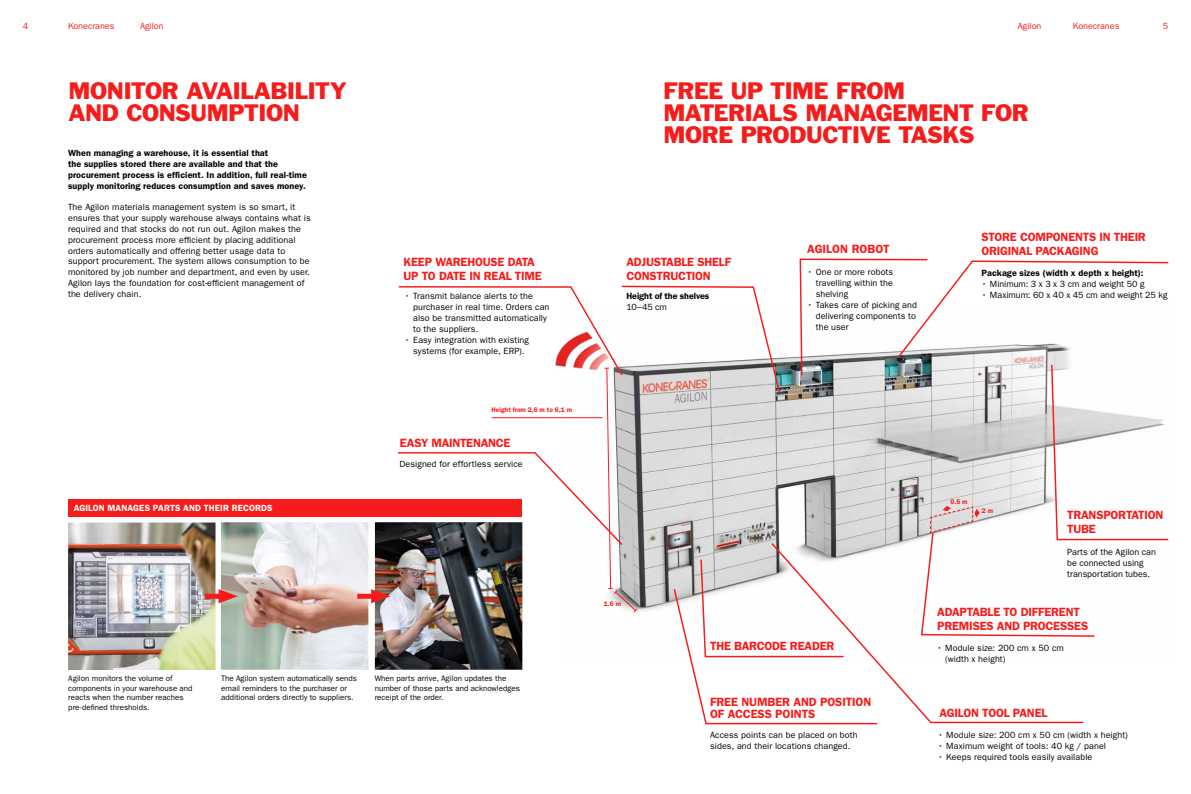
<style>
.page{position:relative;width:1191px;height:794px;background:#fff}
.page>*{position:absolute;margin:0;border:0;box-sizing:border-box;transform-origin:0 0}
.t1{font:22px/22px "Franklin Gothic Std";letter-spacing:-.025em;color:#f71c1c}
.t2{font:600 12px/14px "ITC Franklin Gothic Std";letter-spacing:-.02em;color:#f71c1c}
.t3{font:600 12px "ITC Franklin Gothic Std";color:#f71c1c}
.t4{font:9px/11px "ITC Franklin Gothic Std";letter-spacing:.01em;color:#000}
.t5{font:600 9px/10.8px "ITC Franklin Gothic Std";letter-spacing:.01em;color:#000}
.t6{font:9px "ITC Franklin Gothic Std";color:#f71c1c}
.t7{font:600 9px "ITC Franklin Gothic Std";letter-spacing:.01em;color:#fff}
.t8{font:600 9px "ITC Franklin Gothic Std";letter-spacing:-.01em;color:#000}
.t9{font:8px/9.6px "ITC Franklin Gothic Std";color:#000}
.t10{font:600 6.8px "ITC Franklin Gothic Std";color:#f71c1c}
</style>
<div class="page">
<img style="left:68px;top:522px;width:147px;height:148px">
<div style="left:68px;top:499px;width:454px;height:18px;background:#f71c1c"></div>
<img style="left:221px;top:522px;width:147px;height:147px">
<div style="left:205px;top:594px;width:22px;height:5px;background:#f71c1c"></div>
<svg style="left:218px;top:589px;width:20px;height:14px"></svg>
<img style="left:375px;top:522px;width:21px;height:147px">
<div style="left:357px;top:594px;width:22px;height:5px;background:#f71c1c"></div>
<svg style="left:371px;top:589px;width:19px;height:14px"></svg>
<svg style="left:396px;top:258px;width:773px;height:467px"></svg>
<hr style="left:491px;top:417px;width:112px;height:1px;background:#f71c1c">
<p class="t6" style="left:23px;top:21px;width:7px">4</p>
<p class="t6" style="left:68px;top:21px;width:48px">Konecranes</p>
<p class="t6" style="left:140px;top:21px;width:25px">Agilon</p>
<p class="t6" style="left:1018px;top:21px;width:25px">Agilon</p>
<p class="t6" style="left:1073px;top:21px;width:48px">Konecranes</p>
<h1 class="t1" style="left:69px;top:79px;width:280px">MONITOR AVAILABILITY<br>AND CONSUMPTION</h1>
<h1 class="t1" style="left:663px;top:79px;width:367px">FREE UP TIME FROM<br>MATERIALS MANAGEMENT FOR<br>MORE PRODUCTIVE TASKS</h1>
<p class="t6" style="left:1162px;top:21px;width:7px">5</p>
<p class="t5" style="left:68px;top:148px;width:240px">When managing a warehouse, it is essential that<br>the supplies stored there are available and that the procurement process is efficient. In addition, full real-time supply monitoring reduces consumption and saves money.</p>
<p class="t4" style="left:68px;top:202px;width:244px">The Agilon materials management system is so smart, it ensures that your supply warehouse always contains what is required and that stocks do not run out. Agilon makes the procurement process more efficient by placing additional orders automatically and offering better usage data to support procurement. The system allows consumption to be monitored by job number and department, and even by user.<br>Agilon lays the foundation for cost-efficient management of the delivery chain.</p>
<p class="t7" style="left:74px;top:503px;width:200px">AGILON MANAGES PARTS AND THEIR RECORDS</p>
<h2 class="t2" style="left:403px;top:255px;width:140px">KEEP WAREHOUSE DATA<br>UP TO DATE IN REAL TIME</h2>
<p class="t4" style="left:413px;top:291px;width:138px;text-indent:-9px">• Transmit balance alerts to the purchaser in real time. Orders can also be transmitted automatically to the suppliers.</p>
<p class="t4" style="left:404px;top:335px;width:126px;text-align:center">• Easy integration with existing systems (for example, ERP).</p>
<p class="t10" style="left:491px;top:405px;width:82px">Height from 2,6 m to 6,1 m</p>
<h2 class="t2" style="left:400px;top:436px;width:112px">EASY MAINTENANCE</h2>
<p class="t4" style="left:399px;top:459px;width:125px">Designed for effortless service</p>
<p class="t9" style="left:68px;top:673px;width:126px">Agilon monitors the volume of components in your warehouse and reacts when the number reaches pre-defined thresholds.</p>
<p class="t9" style="left:221px;top:673px;width:137px">The Agilon system automatically sends email reminders to the purchaser or additional orders directly to suppliers.</p>
<p class="t9" style="left:375px;top:673px;width:147px">When parts arrive, Agilon updates the number of those parts and acknowledges receipt of the order.</p>
<h2 class="t2" style="left:626px;top:255px;width:106px">ADJUSTABLE SHELF<br>CONSTRUCTION</h2>
<p class="t8" style="left:626px;top:291px;width:84px">Height of the shelves</p>
<p class="t4" style="left:626px;top:302px;width:42px">10–45 cm</p>
<h2 class="t3" style="left:807px;top:242px;width:84px">AGILON ROBOT</h2>
<p class="t4" style="left:815px;top:266px;width:79px;text-align:justify;text-indent:-9px">• One or more robots travelling within the shelving</p>
<p class="t4" style="left:815px;top:299px;width:103px;text-align:justify;text-indent:-9px">• Takes care of picking and delivering components to the user</p>
<h2 class="t2" style="left:981px;top:229px;width:166px">STORE COMPONENTS IN THEIR<br>ORIGINAL PACKAGING</h2>
<p class="t5" style="left:981px;top:267px;width:164px">Package sizes (width x depth x height):</p>
<p class="t4" style="left:981px;top:278px;width:164px">• Minimum: 3 x 3 x 3 cm and weight 50 g</p>
<p class="t4" style="left:981px;top:289px;width:188px">• Maximum: 60 x 40 x 45 cm and weight 25 kg</p>
<p class="t10" style="left:604px;top:599px;width:19px">1.6 m</p>
<h2 class="t2" style="left:710px;top:639px;width:126px">THE BARCODE READER</h2>
<h2 class="t2" style="left:710px;top:695px;width:163px;line-height:12px">FREE NUMBER AND POSITION<br>OF ACCESS POINTS</h2>
<p class="t4" style="left:710px;top:730px;width:149px">Access points can be placed on both sides, and their locations changed.</p>
<p class="t10" style="left:950px;top:497px;width:19px">0.5 m</p>
<p class="t10" style="left:981px;top:507px;width:13px">2 m</p>
<h2 class="t2" style="left:1067px;top:508px;width:98px">TRANSPORTATION<br>TUBE</h2>
<p class="t4" style="left:1067px;top:546px;width:90px">Parts of the Agilon can be connected using transportation tubes.</p>
<h2 class="t2" style="left:937px;top:604px;width:153px">ADAPTABLE TO DIFFERENT<br>PREMISES AND PROCESSES</h2>
<p class="t4" style="left:945px;top:642px;width:120px;text-indent:-9px">• Module size: 200 cm x 50 cm (width x height)</p>
<h2 class="t2" style="left:939px;top:706px;width:110px">AGILON TOOL PANEL</h2>
<p class="t4" style="left:937px;top:729px;width:192px">• Module size: 200 cm x 50 cm (width x height)</p>
<p class="t4" style="left:937px;top:740px;width:170px">• Maximum weight of tools: 40 kg / panel</p>
<p class="t4" style="left:937px;top:751px;width:156px">• Keeps required tools easily available</p>
</div>
